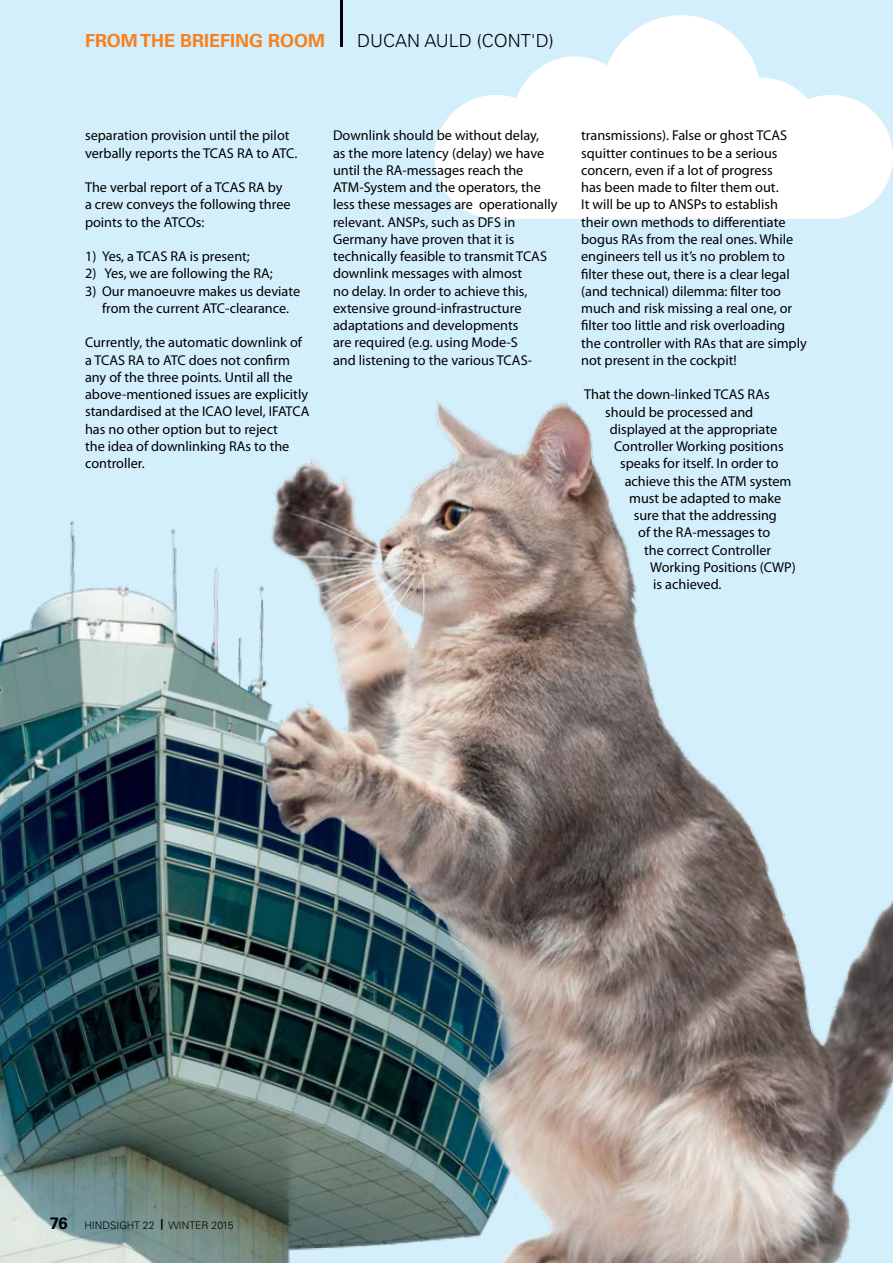
<style>
.page{position:relative;width:893px;height:1263px;background:#d4effc}
.page>*{position:absolute;margin:0;border:0;box-sizing:border-box;transform-origin:0 0}
.t1{font:100 ultra-condensed 69px "Univers LT Std";color:#000}
.t2{font:700 18px "Univers LT Std";color:#f58220}
.t3{font:300 18px "Univers LT Std";color:#000}
.t4{font:14.25px/17.2px "Myriad Pro";color:#000}
.t5{font:300 10.5px "Univers LT Std";color:#000}
.s1{font-weight:700;font-size:16.5px}
.s2{font-weight:700}
</style>
<div class="page">
<img style="left:0;top:521px;width:241px;height:742px">
<svg style="left:434px;top:15px;width:459px;height:204px;fill:#fff"></svg>
<img style="left:241px;top:399px;width:652px;height:864px">
<p class="t2" style="left:85px;top:30px;width:241px">FROM THE BRIEFING ROOM</p>
<h1 class="t1" style="left:333px;top:-13px;width:17px">|</h1>
<p class="t3" style="left:357px;top:30px;width:198px">DUCAN AULD (CONT'D)</p>
<p class="t4" style="left:85px;top:127px;width:214px">separation provision until the pilot verbally reports the TCAS RA to ATC.</p>
<p class="t4" style="left:85px;top:179px;width:207px">The verbal report of a TCAS RA by a crew conveys the following three points to the ATCOs:</p>
<p class="t4" style="left:85px;top:248px;width:166px">1) Yes, a TCAS RA is present;</p>
<p class="t4" style="left:85px;top:265px;width:189px">2) Yes, we are following the RA;</p>
<p class="t4" style="left:85px;top:282px;width:217px;text-align:center">3) Our manoeuvre makes us deviate from the current ATC-clearance.</p>
<p class="t4" style="left:85px;top:334px;width:226px">Currently, the automatic downlink of a TCAS RA to ATC does not confirm any of the three points. Until all the above-mentioned issues are explicitly standardised at the ICAO level, IFATCA has no other option but to reject<br>the idea of downlinking RAs to the controller.</p>
<p class="t4" style="left:333px;top:127px;width:226px">Downlink should be without delay,<br>as the more latency (delay) we have until the RA-messages reach the ATM-System and the operators, the less these messages are operationally relevant. ANSPs, such as DFS in Germany have proven that it is technically feasible to transmit TCAS downlink messages with almost<br>no delay. In order to achieve this, extensive ground-infrastructure adaptations and developments<br>are required (e.g. using Mode-S<br>and listening to the various TCAS-</p>
<p class="t4" style="left:581px;top:127px;width:227px">transmissions). False or ghost TCAS squitter continues to be a serious concern, even if a lot of progress<br>has been made to filter them out.<br>It will be up to ANSPs to establish their own methods to differentiate bogus RAs from the real ones. While engineers tell us it’s no problem to filter these out, there is a clear legal (and technical) dilemma: filter too much and risk missing a real one, or filter too little and risk overloading the controller with RAs that are simply not present in the cockpit!</p>
<p class="t4" style="left:584px;top:386px;width:187px">That the down-linked TCAS RAs</p>
<p class="t4" style="left:605px;top:403px;width:150px">should be processed and</p>
<p class="t4" style="left:610px;top:421px;width:169px">displayed at the appropriate</p>
<p class="t4" style="left:614px;top:438px;width:171px">Controller Working positions</p>
<p class="t4" style="left:620px;top:455px;width:160px">speaks for itself. In order to</p>
<p class="t4" style="left:625px;top:472px;width:168px">achieve this the ATM system</p>
<p class="t4" style="left:629px;top:490px;width:154px">must be adapted to make</p>
<p class="t4" style="left:634px;top:507px;width:145px">sure that the addressing</p>
<p class="t4" style="left:638px;top:524px;width:134px">of the RA-messages to</p>
<p class="t4" style="left:644px;top:541px;width:128px">the correct Controller</p>
<p class="t4" style="left:650px;top:559px;width:147px">Working Positions (CWP)</p>
<p class="t4" style="left:653px;top:576px;width:70px">is achieved.</p>
<p class="t5" style="left:50px;top:1219px;width:185px"><span class="s1">76</span> HINDSIGHT 22 <span class="s2">|</span> WINTER 2015</p>
</div>
